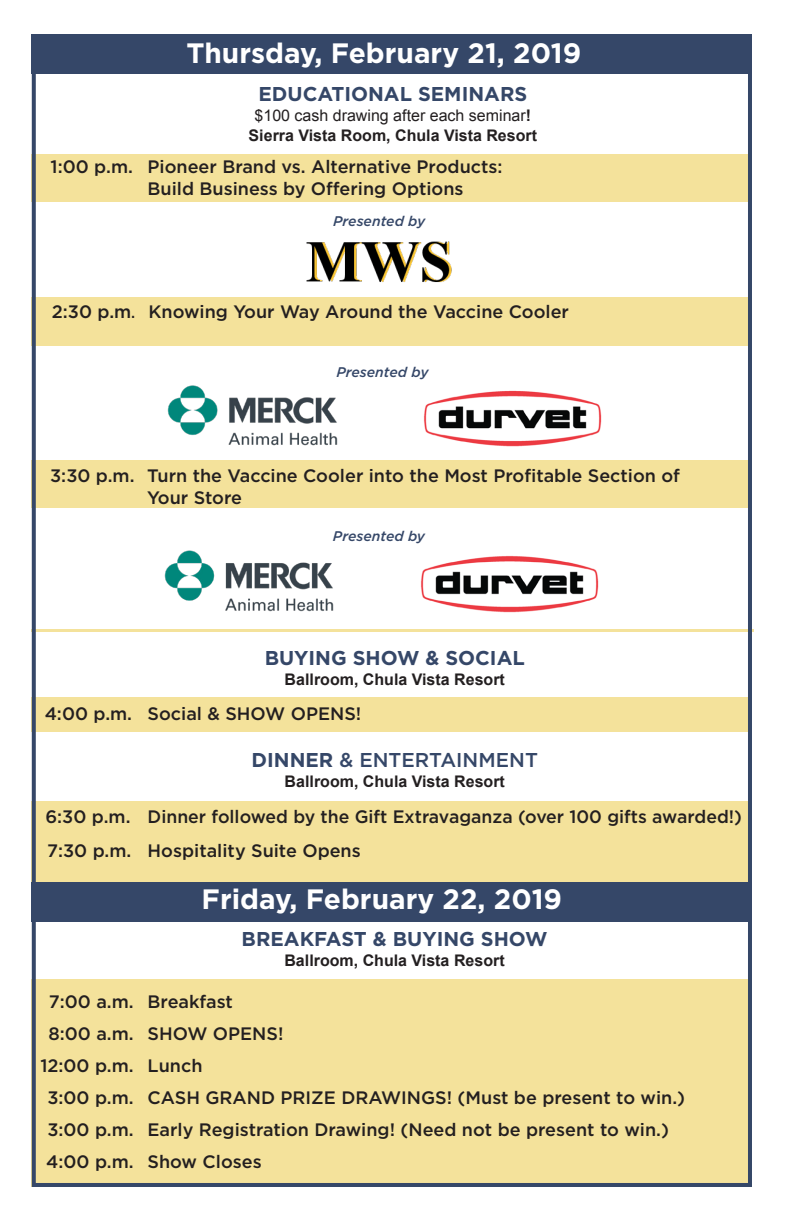
<style>
.page{position:relative;width:788px;height:1223px;background:#fff}
.page>*{position:absolute;margin:0;border:0;box-sizing:border-box;transform-origin:0 0}
.t1{font:700 28px "Gotham";color:#fff}
.t2{font:700 20px "Gotham";color:#354768}
.t3{font:500 20px "Gotham";color:#354768}
.t4{font:500 18px/21.6px "Gotham";color:#231f20}
.t5{font:700 16px "Arial";color:#231f20}
.t6{font:16px "Arial";color:#231f20}
.t7{font:italic 500 14px "Gotham";color:#354768}
.s1{font-weight:700}
.s2{font-family:"Cambria";font-weight:400;font-size:20px}
</style>
<div class="page">
<div style="left:32px;top:979px;width:720px;height:208px;background:#f4e29b"></div>
<div style="left:32px;top:801px;width:720px;height:81px;background:#f4e29b"></div>
<div style="left:32px;top:697px;width:720px;height:34px;background:#f4e29b"></div>
<div style="left:32px;top:35px;width:720px;height:39px;background:#354768"></div>
<div style="left:32px;top:155px;width:720px;height:47px;background:#f4e29b"></div>
<div style="left:32px;top:297px;width:720px;height:49px;background:#f4e29b"></div>
<div style="left:32px;top:461px;width:720px;height:47px;background:#f4e29b"></div>
<div style="left:32px;top:882px;width:720px;height:39px;background:#354768"></div>
<img style="left:306px;top:241px;width:146px;height:41px">
<img style="left:167px;top:385px;width:171px;height:61px">
<img style="left:424px;top:390px;width:178px;height:57px">
<img style="left:164px;top:550px;width:170px;height:62px">
<img style="left:421px;top:556px;width:178px;height:57px">
<hr style="left:32px;top:629px;width:722px;height:2px;background:#f4e29b">
<div style="left:32px;top:35px;width:720px;height:1152px;border:4px solid #354768"></div>
<p class="t1" style="left:186px;top:35px;width:396px">Thursday, February 21, 2019</p>
<p class="t2" style="left:258px;top:81px;width:270px">EDUCATIONAL SEMINARS</p>
<p class="t6" style="left:254px;top:105px;width:278px">$100 cash drawing after each seminar<span class="s1">!</span></p>
<p class="t5" style="left:249px;top:125px;width:290px">Sierra Vista Room, Chula Vista Resort</p>
<p class="t4" style="left:51px;top:156px;width:84px">1:00 p.m.</p>
<p class="t4" style="left:148px;top:156px;width:356px">Pioneer Brand vs. Alternative Products:<br>Build Business by Offering Options</p>
<p class="t7" style="left:333px;top:212px;width:94px">Presented by</p>
<p class="t4" style="left:52px;top:300px;width:85px">2:30 p.m<span class="s2">.</span></p>
<p class="t4" style="left:148px;top:300px;width:422px">Knowing Your Way Around the Vaccine Cooler</p>
<p class="t7" style="left:336px;top:363px;width:94px">Presented by</p>
<p class="t4" style="left:50px;top:464px;width:86px">3:30 p.m.</p>
<p class="t4" style="left:147px;top:465px;width:534px">Turn the Vaccine Cooler into the Most Profitable Section of<br>Your Store</p>
<p class="t7" style="left:333px;top:527px;width:94px">Presented by</p>
<p class="t2" style="left:265px;top:645px;width:262px">BUYING SHOW &amp; SOCIAL</p>
<p class="t5" style="left:285px;top:669px;width:222px">Ballroom, Chula Vista Resort</p>
<p class="t4" style="left:45px;top:702px;width:89px">4:00 p.m.</p>
<p class="t4" style="left:148px;top:702px;width:215px">Social &amp; SHOW OPENS!</p>
<p class="t3" style="left:252px;top:747px;width:288px"><span class="s1">DINNER</span> &amp; ENTERTAINMENT</p>
<p class="t5" style="left:285px;top:771px;width:222px">Ballroom, Chula Vista Resort</p>
<p class="t4" style="left:45px;top:805px;width:87px">6:30 p.m.</p>
<p class="t4" style="left:148px;top:805px;width:596px">Dinner followed by the Gift Extravaganza (over 100 gifts awarded!)</p>
<p class="t4" style="left:47px;top:839px;width:86px">7:30 p.m.</p>
<p class="t4" style="left:148px;top:839px;width:215px">Hospitality Suite Opens</p>
<p class="t1" style="left:202px;top:880px;width:362px">Friday, February 22, 2019</p>
<p class="t4" style="left:49px;top:991px;width:86px">7:00 a.m.</p>
<p class="t4" style="left:49px;top:1023px;width:87px">8:00 a.m.</p>
<p class="t4" style="left:40px;top:1055px;width:95px">12:00 p.m.</p>
<p class="t4" style="left:47px;top:1087px;width:88px">3:00 p.m.</p>
<p class="t4" style="left:47px;top:1119px;width:88px">3:00 p.m.</p>
<p class="t4" style="left:46px;top:1151px;width:89px">4:00 p.m.</p>
<p class="t2" style="left:242px;top:926px;width:307px">BREAKFAST &amp; BUYING SHOW</p>
<p class="t5" style="left:284px;top:950px;width:222px">Ballroom, Chula Vista Resort</p>
<p class="t4" style="left:148px;top:991px;width:87px">Breakfast</p>
<p class="t4" style="left:148px;top:1023px;width:137px">SHOW OPENS!</p>
<p class="t4" style="left:148px;top:1055px;width:56px">Lunch</p>
<p class="t4" style="left:148px;top:1087px;width:539px">CASH GRAND PRIZE DRAWINGS! (Must be present to win.)</p>
<p class="t4" style="left:148px;top:1119px;width:523px">Early Registration Drawing! (Need not be present to win.)</p>
<p class="t4" style="left:148px;top:1151px;width:116px">Show Closes</p>
</div>
